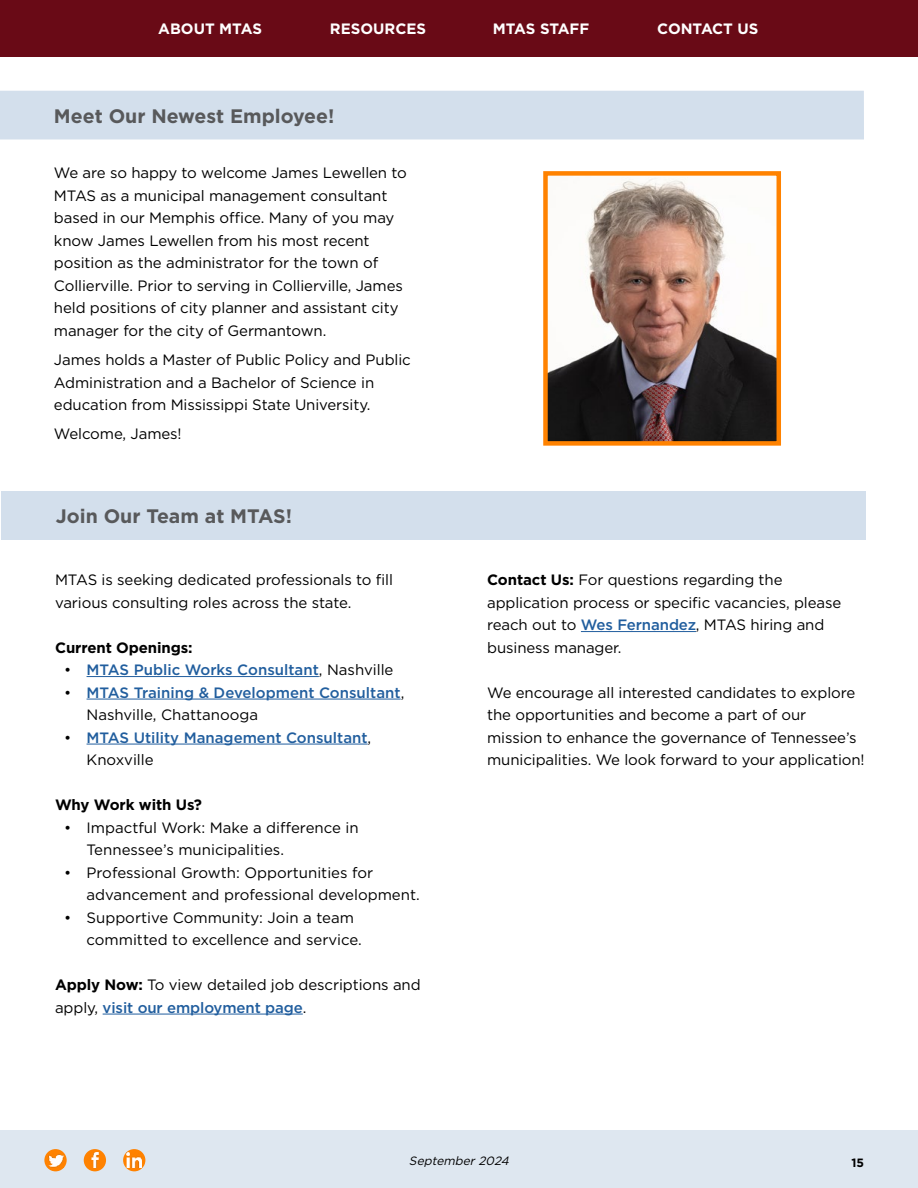
<style>
.page{position:relative;width:918px;height:1188px;background:#fff}
.page>*{position:absolute;margin:0;border:0;box-sizing:border-box;transform-origin:0 0}
.t1{font:700 19.5px "Gotham";color:#58595b}
.t2{font:15px/22.5px "Gotham";letter-spacing:-.005em;color:#000}
.t3{font:500 15px/22.5px "Gotham";color:#215e9e}
.t4{font:700 15px "Gotham";color:#fff}
.t5{font:700 15px "Gotham";letter-spacing:-.005em;color:#000}
.t6{font:italic 12px "Gotham";color:#000}
.t7{font:700 12px "Gotham";color:#000}
.s1{font-weight:400;color:#000}
.s2{font-weight:700}
.s3{font-weight:500;color:#215e9e}
</style>
<div class="page">
<div style="left:0;top:1131px;width:918px;height:57px;background:#dee7f0"></div>
<svg style="left:44px;top:1149px;width:23px;height:22px"></svg>
<img style="left:49px;top:1153px;width:14px;height:15px">
<svg style="left:123px;top:1149px;width:22px;height:22px"></svg>
<img style="left:127px;top:1153px;width:15px;height:15px">
<div style="left:84px;top:1149px;width:22px;height:22px;background:#ff8200;border-radius:50%"></div>
<img style="left:91px;top:1153px;width:8px;height:15px">
<div style="left:0;top:0;width:918px;height:57px;background:#690a16"></div>
<div style="left:0;top:91px;width:864px;height:48px;background:#d3dfec"></div>
<div style="left:1px;top:492px;width:864px;height:48px;background:#d3dfec"></div>
<hr style="left:87px;top:676px;width:232px;height:1px;background:#215e9e">
<hr style="left:87px;top:699px;width:314px;height:1px;background:#215e9e">
<hr style="left:87px;top:744px;width:281px;height:1px;background:#215e9e">
<hr style="left:103px;top:1014px;width:200px;height:1px;background:#215e9e">
<hr style="left:581px;top:631px;width:115px;height:1px;background:#215e9e">
<img style="left:548px;top:177px;width:228px;height:264px">
<div style="left:543px;top:171px;width:238px;height:275px;border:4px solid #ff8200"></div>
<p class="t4" style="left:158px;top:19px;width:105px">ABOUT MTAS</p>
<p class="t4" style="left:330px;top:19px;width:98px">RESOURCES</p>
<p class="t4" style="left:493px;top:19px;width:98px">MTAS STAFF</p>
<p class="t4" style="left:657px;top:19px;width:103px">CONTACT US</p>
<h1 class="t1" style="left:54px;top:103px;width:282px">Meet Our Newest Employee!</h1>
<p class="t2" style="left:54px;top:161px;width:354px">We are so happy to welcome James Lewellen to MTAS as a municipal management consultant based in our Memphis office. Many of you may know James Lewellen from his most recent position as the administrator for the town of Collierville. Prior to serving in Collierville, James held positions of city planner and assistant city manager for the city of Germantown.</p>
<p class="t2" style="left:54px;top:348px;width:358px">James holds a Master of Public Policy and Public<br>Administration and a Bachelor of Science in education from Mississippi State University.</p>
<p class="t2" style="left:54px;top:422px;width:129px">Welcome, James!</p>
<h1 class="t1" style="left:56px;top:503px;width:238px">Join Our Team at MTAS!</h1>
<p class="t2" style="left:55px;top:568px;width:340px">MTAS is seeking dedicated professionals to fill various consulting roles across the state.</p>
<p class="t5" style="left:55px;top:637px;width:139px">Current Openings:</p>
<p class="t3" style="left:64px;top:658px;width:331px"><span class="s1">•</span> MTAS Public Works Consultant<span class="s1">, Nashville</span></p>
<p class="t3" style="left:87px;top:681px;width:319px;text-indent:-22px"><span class="s1">•</span> MTAS Training &amp; Development Consultant<span class="s1">,<br>Nashville, Chattanooga</span></p>
<p class="t3" style="left:87px;top:726px;width:286px;text-indent:-22px"><span class="s1">•</span> MTAS Utility Management Consultant<span class="s1">,<br>Knoxville</span></p>
<p class="t5" style="left:55px;top:795px;width:149px">Why Work with Us?</p>
<p class="t2" style="left:87px;top:816px;width:274px;text-indent:-22px">• Impactful Work: Make a difference in<br>Tennessee’s municipalities.</p>
<p class="t2" style="left:87px;top:861px;width:335px;text-indent:-22px">• Professional Growth: Opportunities for advancement and professional development.</p>
<p class="t2" style="left:87px;top:906px;width:277px;text-indent:-22px">• Supportive Community: Join a team committed to excellence and service.</p>
<p class="t2" style="left:55px;top:973px;width:367px"><span class="s2">Apply Now:</span> To view detailed job descriptions and apply, <span class="s3">visit our employment page</span>.</p>
<p class="t2" style="left:487px;top:568px;width:356px"><span class="s2">Contact Us:</span> For questions regarding the application process or specific vacancies, please reach out to <span class="s3">Wes Fernandez</span>, MTAS hiring and business manager.</p>
<p class="t2" style="left:487px;top:681px;width:379px">We encourage all interested candidates to explore the opportunities and become a part of our mission to enhance the governance of Tennessee’s municipalities. We look forward to your application!</p>
<p class="t6" style="left:409px;top:1153px;width:105px">September2024</p>
<p class="t7" style="left:851px;top:1155px;width:14px">15</p>
</div>
